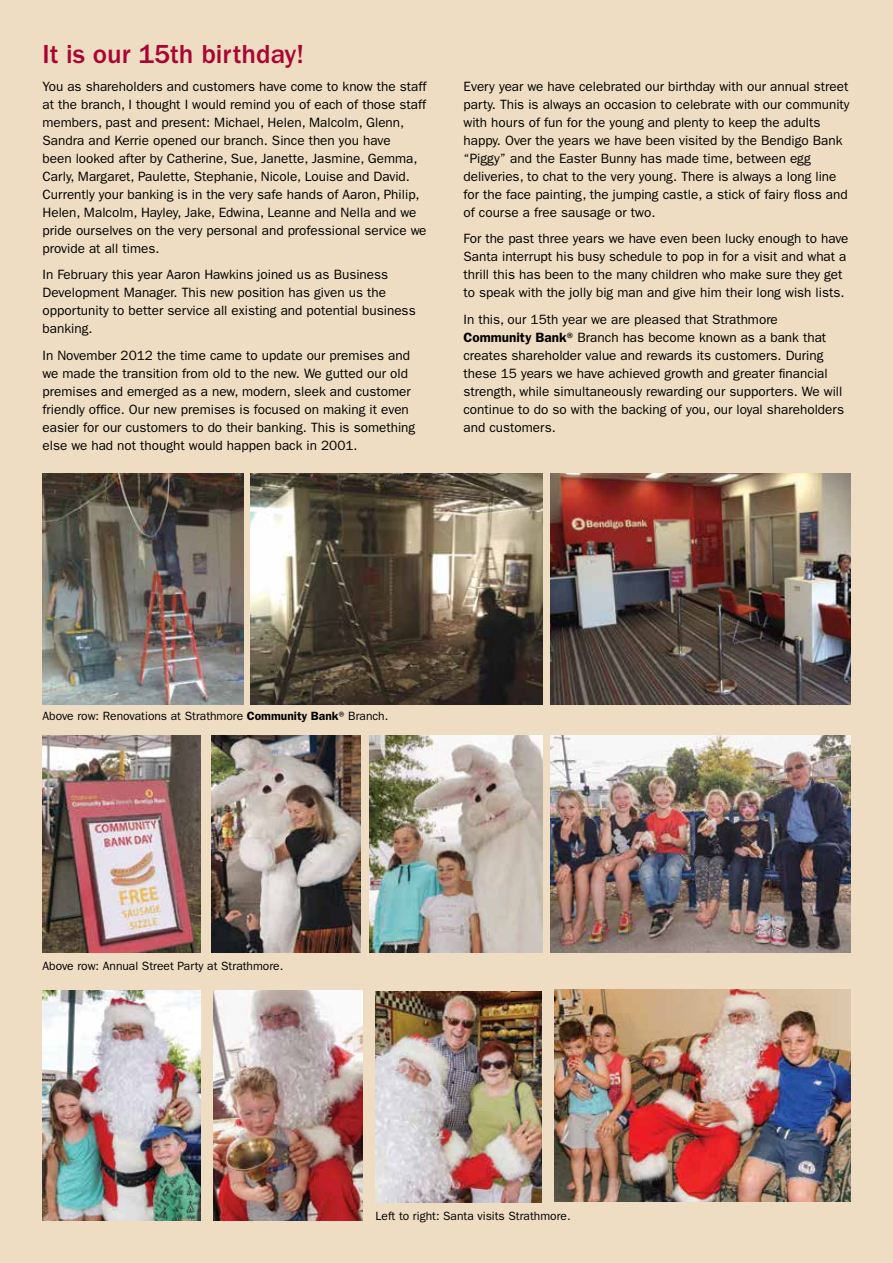
<style>
.page{position:relative;width:893px;height:1263px;background:#eeddc2}
.page>*{position:absolute;margin:0;border:0;box-sizing:border-box;transform-origin:0 0}
.t1{font:500 27px "Franklin Gothic";color:#a90533}
.t2{font:13.5px/18px "Franklin Gothic";color:#000}
.t3{font:12px "Franklin Gothic";color:#000}
.s1{font-weight:600}
</style>
<div class="page">
<img style="left:43px;top:474px;width:200px;height:230px">
<img style="left:251px;top:474px;width:291px;height:230px">
<img style="left:211px;top:735px;width:149px;height:217px">
<img style="left:43px;top:735px;width:158px;height:217px">
<img style="left:370px;top:735px;width:172px;height:217px">
<img style="left:551px;top:735px;width:299px;height:217px">
<img style="left:375px;top:991px;width:166px;height:211px">
<img style="left:43px;top:990px;width:158px;height:230px">
<img style="left:555px;top:990px;width:295px;height:211px">
<img style="left:214px;top:990px;width:148px;height:230px">
<img style="left:551px;top:474px;width:299px;height:230px">
<h1 class="t1" style="left:43px;top:39px;width:263px">It is our 15th birthday!</h1>
<p class="t2" style="left:43px;top:77px;width:386px">You as shareholders and customers have come to know the staff at the branch, I thought I would remind you of each of those staff members, past and present: Michael, Helen, Malcolm, Glenn, Sandra and Kerrie opened our branch. Since then you have<br>been looked after by Catherine, Sue, Janette, Jasmine, Gemma, Carly, Margaret, Paulette, Stephanie, Nicole, Louise and David.<br>Currently your banking is in the very safe hands of Aaron, Philip, Helen, Malcolm, Hayley, Jake, Edwina, Leanne and Nella and we pride ourselves on the very personal and professional service we provide at all times.</p>
<p class="t2" style="left:43px;top:266px;width:375px">In February this year Aaron Hawkins joined us as Business Development Manager. This new position has given us the opportunity to better service all existing and potential business banking.</p>
<p class="t2" style="left:43px;top:346px;width:374px">In November 2012 the time came to update our premises and we made the transition from old to the new. We gutted our old premises and emerged as a new, modern, sleek and customer friendly office. Our new premises is focused on making it even easier for our customers to do their banking. This is something else we had not thought would happen back in 2001.</p>
<p class="t2" style="left:463px;top:77px;width:388px">Every year we have celebrated our birthday with our annual street party. This is always an occasion to celebrate with our community with hours of fun for the young and plenty to keep the adults happy. Over the years we have been visited by the Bendigo Bank “Piggy” and the Easter Bunny has made time, between egg deliveries, to chat to the very young. There is always a long line for the face painting, the jumping castle, a stick of fairy floss and of course a free sausage or two.</p>
<p class="t2" style="left:463px;top:230px;width:387px">For the past three years we have even been lucky enough to have Santa interrupt his busy schedule to pop in for a visit and what a thrill this has been to the many children who make sure they get to speak with the jolly big man and give him their long wish lists.</p>
<p class="t2" style="left:463px;top:310px;width:382px">In this, our 15th year we are pleased that Strathmore <span class="s1">Community Bank</span>® Branch has become known as a bank that creates shareholder value and rewards its customers. During these 15 years we have achieved growth and greater financial strength, while simultaneously rewarding our supporters. We will continue to do so with the backing of you, our loyal shareholders and customers.</p>
<p class="t3" style="left:43px;top:709px;width:347px">Above row: Renovations at Strathmore <span class="s1">Community Bank</span>® Branch.</p>
<p class="t3" style="left:43px;top:959px;width:242px">Above row: Annual Street Party at Strathmore.</p>
<p class="t3" style="left:375px;top:1209px;width:197px">Left to right: Santa visits Strathmore.</p>
</div>
